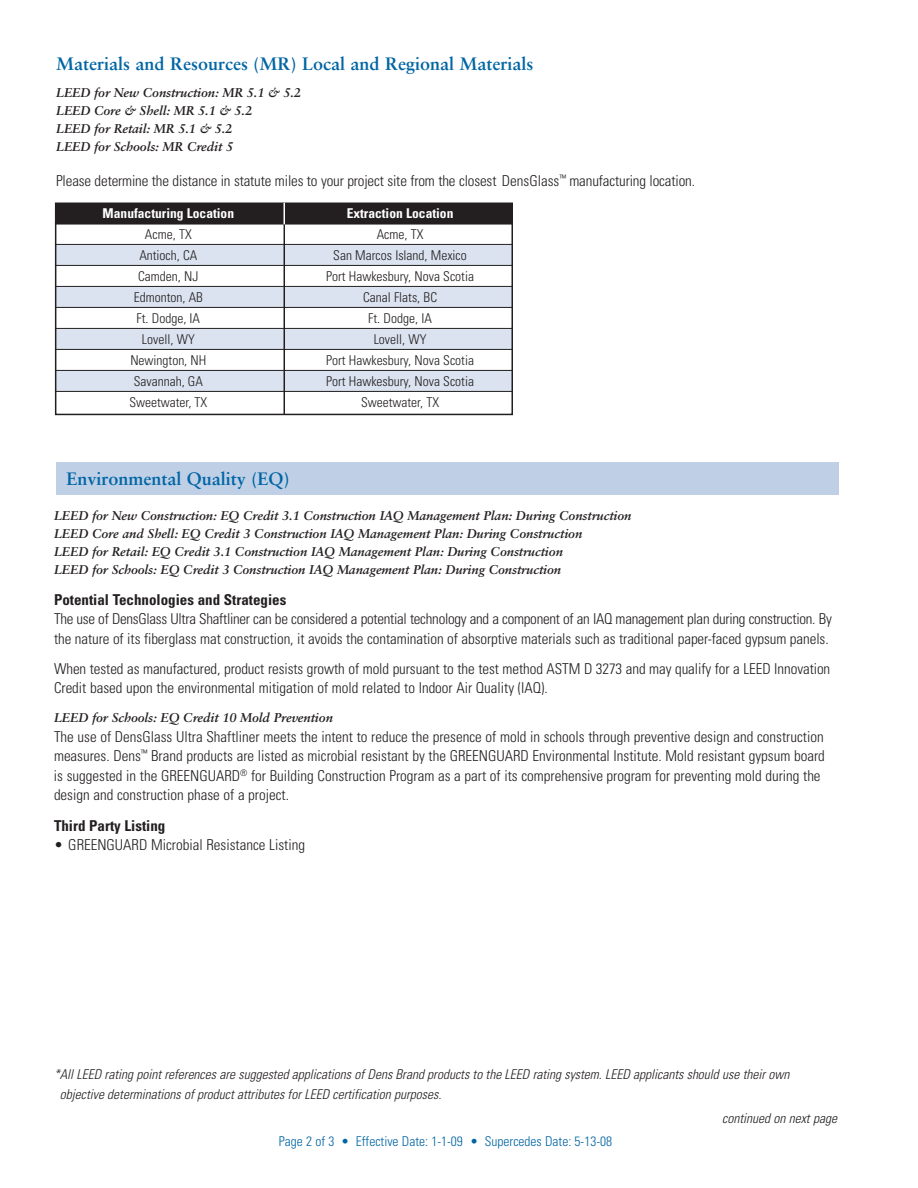
<style>
.page{position:relative;width:918px;height:1188px;background:#fff}
.page>*{position:absolute;margin:0;border:0;box-sizing:border-box;transform-origin:0 0}
.t1{font:700 18px "Sabon";color:#0065a4}
.t2{font:300 condensed 15px/19.5px "Univers";color:#231f20}
.t3{font:700 condensed 15px "Univers";color:#231f20}
.t4{font:300 condensed 13.5px "Univers";color:#231f20}
.t5{font:italic 300 condensed 13.5px/19.5px "Univers";color:#231f20}
.t6{font:300 condensed 13.5px "Univers";color:#0065a4}
.t7{font:700 condensed 13.5px "Univers";color:#fff}
.t8{font:italic 700 12.75px/18px "Sabon";letter-spacing:-.005em;color:#231f20}
</style>
<div class="page">
<div style="left:55px;top:370px;width:458px;height:22px;background:#dbe3f0"></div>
<div style="left:55px;top:329px;width:458px;height:21px;background:#dbe3f0"></div>
<div style="left:55px;top:287px;width:458px;height:20px;background:#dbe3f0"></div>
<div style="left:55px;top:245px;width:458px;height:21px;background:#dbe3f0"></div>
<div style="left:56px;top:203px;width:456px;height:21px;background:#231f20"></div>
<hr style="left:55px;top:223px;width:458px;height:2px;background:#231f20">
<hr style="left:55px;top:244px;width:458px;height:1px;background:#231f20">
<hr style="left:55px;top:265px;width:458px;height:1px;background:#231f20">
<hr style="left:55px;top:286px;width:458px;height:1px;background:#231f20">
<hr style="left:55px;top:307px;width:458px;height:1px;background:#231f20">
<hr style="left:55px;top:328px;width:458px;height:1px;background:#231f20">
<hr style="left:55px;top:349px;width:458px;height:1px;background:#231f20">
<hr style="left:55px;top:370px;width:458px;height:1px;background:#231f20">
<hr style="left:55px;top:391px;width:458px;height:1px;background:#231f20">
<div style="left:55px;top:203px;width:458px;height:212px;border:2px solid #231f20"></div>
<hr style="left:284px;top:202px;width:1px;height:212px;background:#231f20">
<svg style="left:284px;top:202px;width:1px;height:22px"></svg>
<div style="left:56px;top:462px;width:783px;height:33px;background:#bfcfe6"></div>
<p class="t1" style="left:56px;top:56px;width:479px">Materials and Resources (MR) Local and Regional Materials</p>
<p class="t8" style="left:56px;top:85px;width:246px">LEED for New Construction: MR 5.1 &amp; 5.2<br>LEED Core &amp; Shell: MR 5.1 &amp; 5.2<br>LEED for Retail: MR 5.1 &amp; 5.2<br>LEED for Schools: MR Credit 5</p>
<p class="t2" style="left:56px;top:173px;width:640px">Please determine the distance in statute miles to your project site from the closest DensGlass<sup>™</sup> manufacturing location.</p>
<p class="t7" style="left:103px;top:209px;width:133px">Manufacturing Location</p>
<p class="t7" style="left:347px;top:209px;width:108px">Extraction Location</p>
<p class="t4" style="left:145px;top:230px;width:48px">Acme, TX</p>
<p class="t4" style="left:377px;top:230px;width:48px">Acme, TX</p>
<p class="t4" style="left:139px;top:251px;width:60px">Antioch, CA</p>
<p class="t4" style="left:333px;top:251px;width:135px">San Marcos Island, Mexico</p>
<p class="t4" style="left:138px;top:272px;width:62px">Camden, NJ</p>
<p class="t4" style="left:326px;top:272px;width:149px">Port Hawkesbury, Nova Scotia</p>
<p class="t4" style="left:134px;top:293px;width:71px">Edmonton, AB</p>
<p class="t4" style="left:363px;top:293px;width:76px">Canal Flats, BC</p>
<p class="t4" style="left:137px;top:314px;width:65px">Ft. Dodge, IA</p>
<p class="t4" style="left:368px;top:314px;width:65px">Ft. Dodge, IA</p>
<p class="t4" style="left:142px;top:335px;width:54px">Lovell, WY</p>
<p class="t4" style="left:374px;top:335px;width:54px">Lovell, WY</p>
<p class="t4" style="left:130px;top:356px;width:78px">Newington, NH</p>
<p class="t4" style="left:326px;top:356px;width:149px">Port Hawkesbury, Nova Scotia</p>
<p class="t4" style="left:134px;top:377px;width:71px">Savannah, GA</p>
<p class="t4" style="left:326px;top:377px;width:149px">Port Hawkesbury, Nova Scotia</p>
<p class="t4" style="left:129px;top:398px;width:80px">Sweetwater, TX</p>
<p class="t4" style="left:361px;top:398px;width:80px">Sweetwater, TX</p>
<p class="t1" style="left:66px;top:471px;width:225px">Environmental Quality (EQ)</p>
<p class="t8" style="left:54px;top:508px;width:579px">LEED for New Construction: EQ Credit 3.1 Construction IAQ Management Plan: During Construction LEED Core and Shell: EQ Credit 3 Construction IAQ Management Plan: During Construction<br>LEED for Retail: EQ Credit 3.1 Construction IAQ Management Plan: During Construction<br>LEED for Schools: EQ Credit 3 Construction IAQ Management Plan: During Construction</p>
<p class="t3" style="left:54px;top:594px;width:234px">Potential Technologies and Strategies</p>
<p class="t2" style="left:54px;top:611px;width:779px">The use of DensGlass Ultra Shaftliner can be considered a potential technology and a component of an IAQ management plan during construction. By the nature of its fiberglass mat construction, it avoids the contamination of absorptive materials such as traditional paper-faced gypsum panels.</p>
<p class="t2" style="left:54px;top:660px;width:778px">When tested as manufactured, product resists growth of mold pursuant to the test method ASTM D 3273 and may qualify for a LEED Innovation<br>Credit based upon the environmental mitigation of mold related to Indoor Air Quality (IAQ).</p>
<p class="t8" style="left:54px;top:710px;width:281px">LEED for Schools: EQ Credit 10 Mold Prevention</p>
<p class="t2" style="left:54px;top:728px;width:772px">The use of DensGlass Ultra Shaftliner meets the intent to reduce the presence of mold in schools through preventive design and construction measures. Dens<sup>™</sup> Brand products are listed as microbial resistant by the GREENGUARD Environmental Institute. Mold resistant gypsum board is suggested in the GREENGUARD<sup>®</sup> for Building Construction Program as a part of its comprehensive program for preventing mold during the design and construction phase of a project.</p>
<p class="t3" style="left:54px;top:820px;width:113px">Third Party Listing</p>
<p class="t2" style="left:54px;top:837px;width:253px">• GREENGUARD Microbial Resistance Listing</p>
<p class="t5" style="left:60px;top:1066px;width:734px;text-indent:-6px">*AllLEED rating pointreferences are suggested applications ofDens Brand products to the LEED rating system.LEED applicants should use theirown objective determinations ofproductattributes forLEED certification purposes.</p>
<p class="t6" style="left:279px;top:1136px;width:335px">Page 2 of 3 • Effective Date: 1-1-09 • Supercedes Date: 5-13-08</p>
<p class="t5" style="left:722px;top:1110px;width:119px">continued on nextpage</p>
</div>
